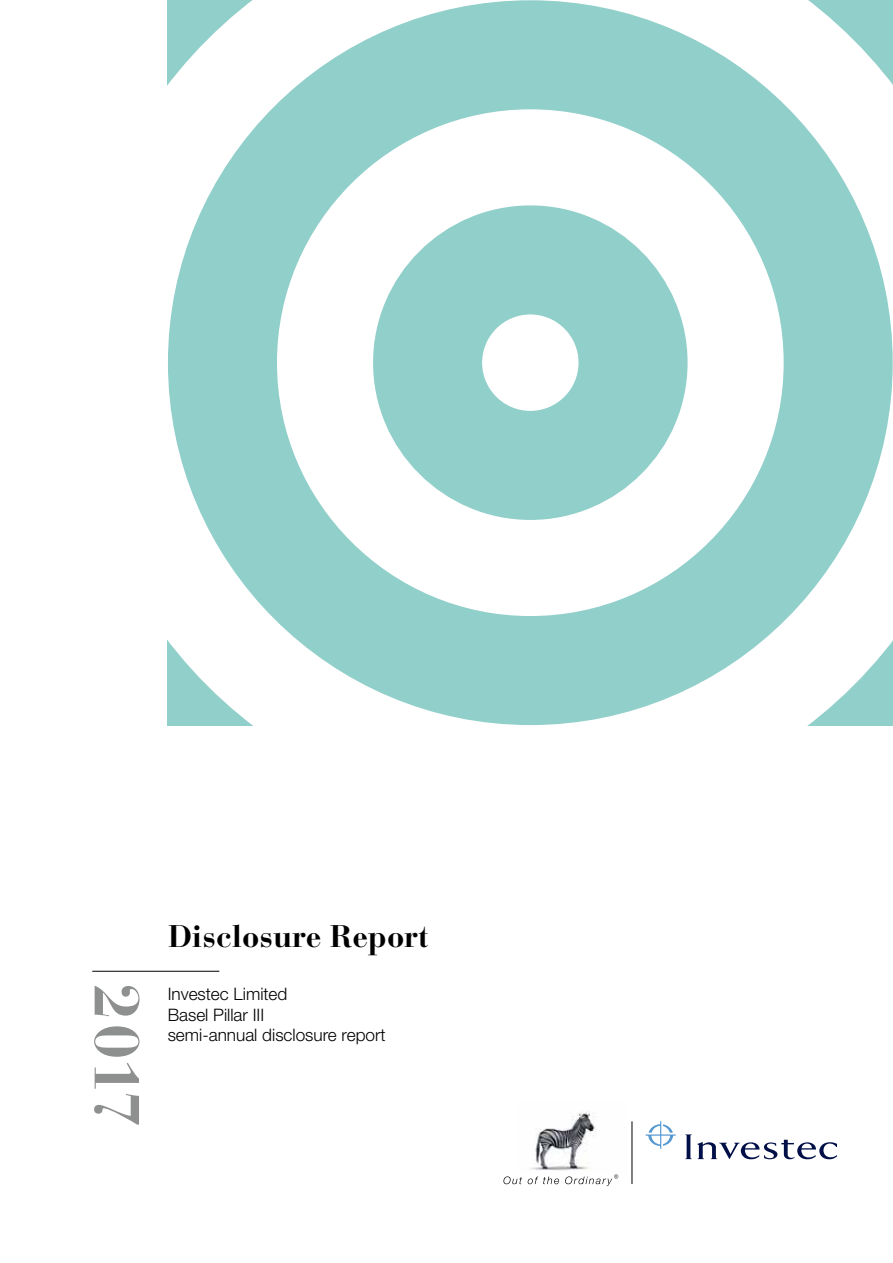
<style>
.page{position:relative;width:893px;height:1263px;background:#fff}
.page>*{position:absolute;margin:0;border:0;box-sizing:border-box;transform-origin:0 0}
.t1{font:700 63px "Bauer Bodoni";color:#8e9090}
.t2{font:700 31.05px "Bauer Bodoni";color:#000}
.t3{font:300 17.25px/20.7px "Helvetica Neue LT Std";color:#000}
</style>
<div class="page">
<img style="left:531px;top:1111px;width:65px;height:60px">
<svg style="left:685px;top:1134px;width:152px;height:25px"></svg>
<svg style="left:646px;top:1121px;width:30px;height:28px"></svg>
<hr style="left:632px;top:1121px;width:1px;height:63px;background:#000">
<svg style="left:503px;top:1176px;width:19px;height:8px"></svg>
<svg style="left:528px;top:1176px;width:31px;height:8px"></svg>
<svg style="left:565px;top:1174px;width:53px;height:12px"></svg>
<hr style="left:92px;top:971px;width:127px;height:1px;background:#000">
<svg style="left:168px;top:0;width:725px;height:725px;fill:#91cfcb"></svg>
<svg style="left:373px;top:205px;width:315px;height:315px;fill:#91cfcb"></svg>
<h2 class="t2" style="left:168px;top:918px;width:262px">Disclosure Report</h2>
<h1 class="t1" style="left:154px;top:984px;width:144px;rotate:90deg">2017</h1>
<p class="t3" style="left:168px;top:983px;width:219px">Investec Limited<br>Basel Pillar III<br>semi-annual disclosure report</p>
</div>
